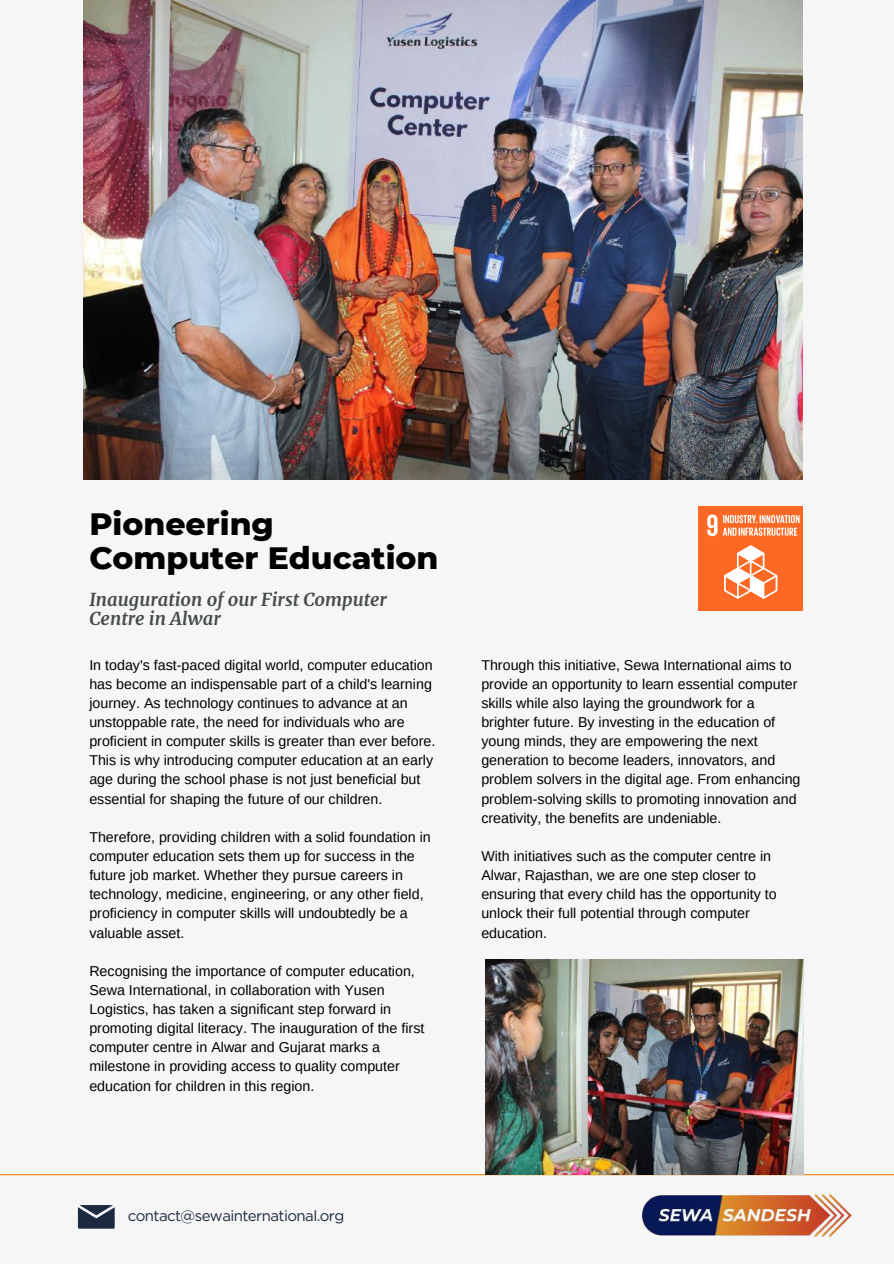
<style>
.page{position:relative;width:894px;height:1264px;background:#fff}
.page>*{position:absolute;margin:0;border:0;box-sizing:border-box;transform-origin:0 0}
.t1{font:800 31.5px/33.8px "Montserrat";color:#000}
.t2{font:italic 700 18px/19.2px "Merriweather";color:#464c4c}
.t3{font:15px "Gotham";letter-spacing:-.04em;color:#1b2a3f}
.t4{font:14.25px/19.2px "Arimo";color:#000}
</style>
<div class="page">
<div style="left:0;top:0;width:893px;height:1263px;background:#f7f6f6"></div>
<svg style="left:78px;top:1205px;width:37px;height:23px"></svg>
<hr style="left:0;top:1174px;width:893px;height:1px;background:#ed8409">
<img style="left:642px;top:1193px;width:210px;height:45px">
<div style="left:698px;top:506px;width:104px;height:105px;background:#fd6925"></div>
<svg style="left:707px;top:514px;width:92px;height:85px"></svg>
<img style="left:83px;top:0;width:719px;height:479px">
<img style="left:485px;top:959px;width:318px;height:215px">
<h1 class="t1" style="left:89px;top:506px;width:350px">Pioneering<br>Computer Education</h1>
<p class="t2" style="left:89px;top:590px;width:299px">Inauguration of our First Computer<br>Centre in Alwar</p>
<p class="t4" style="left:89px;top:655px;width:347px">In today's fast-paced digital world, computer education has become an indispensable part of a child's learning journey. As technology continues to advance at an unstoppable rate, the need for individuals who are proficient in computer skills is greater than ever before.<br>This is why introducing computer education at an early age during the school phase is not just beneficial but essential for shaping the future of our children.</p>
<p class="t4" style="left:89px;top:827px;width:343px">Therefore, providing children with a solid foundation in computer education sets them up for success in the future job market. Whether they pursue careers in technology, medicine, engineering, or any other field, proficiency in computer skills will undoubtedly be a valuable asset.</p>
<p class="t4" style="left:89px;top:961px;width:336px">Recognising the importance of computer education, Sewa International, in collaboration with Yusen Logistics, has taken a significant step forward in promoting digital literacy. The inauguration of the first computer centre in Alwar and Gujarat marks a milestone in providing access to quality computer education for children in this region.</p>
<p class="t4" style="left:481px;top:655px;width:320px">Through this initiative, Sewa International aims to provide an opportunity to learn essential computer skills while also laying the groundwork for a brighter future. By investing in the education of young minds, they are empowering the next generation to become leaders, innovators, and problem solvers in the digital age. From enhancing problem-solving skills to promoting innovation and creativity, the benefits are undeniable.</p>
<p class="t4" style="left:481px;top:846px;width:297px">With initiatives such as the computer centre in Alwar, Rajasthan, we are one step closer to ensuring that every child has the opportunity to unlock their full potential through computer education.</p>
<p class="t3" style="left:128px;top:1206px;width:218px">contact@sewainternational.org</p>
</div>
